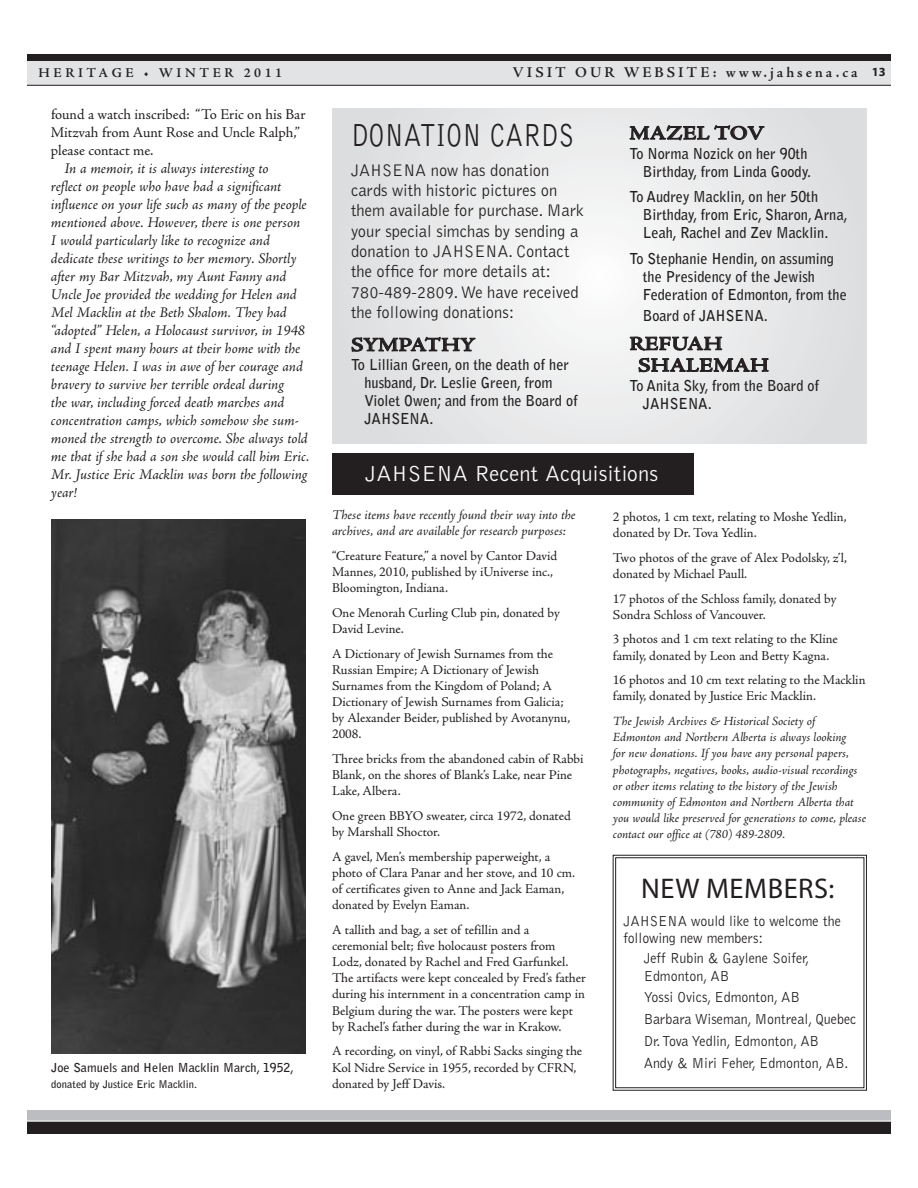
<style>
.page{position:relative;width:918px;height:1188px;background:#fff}
.page>*{position:absolute;margin:0;border:0;box-sizing:border-box;transform-origin:0 0}
.t1{font:300 33px "Bell Gothic";color:#231f20;scale:.8 1}
.t2{font:28.5px "Myriad Pro";letter-spacing:.02em;color:#231f20}
.t3{font:300 22.5px "Bell Gothic";color:#fff}
.t4{font:600 19.5px/21.6px "Adobe Jenson Pro";letter-spacing:.01em;color:#231f20;scale:1.15 1}
.t5{font:300 17.4px/20.2px "Bell Gothic";color:#231f20;scale:.95 1}
.t6{font:italic 15px/18px "Adobe Jenson Pro";letter-spacing:-.005em;color:#231f20}
.t7{font:700 15px/18px "Bell Gothic";color:#231f20;scale:.95 1}
.t8{font:300 15px/21.8px "Bell Gothic";color:#231f20;scale:.93 1}
.t9{font:15px/18px "Adobe Jenson Pro";letter-spacing:-.005em;color:#231f20}
.t10{font:600 15px "Adobe Jenson Pro";letter-spacing:.2em;color:#231f20}
.t11{font:13.5px/16px "Adobe Jenson Pro";letter-spacing:-.005em;color:#231f20}
.t12{font:italic 13.5px/16px "Adobe Jenson Pro";letter-spacing:-.005em;color:#231f20}
.t13{font:600 13.5px "Adobe Jenson Pro";letter-spacing:.265em;color:#231f20}
.t14{font:italic 12.75px/16.2px "Adobe Jenson Pro";letter-spacing:-.005em;color:#231f20}
.t15{font:700 12.3px "Bell Gothic";color:#231f20}
.t16{font:700 10.5px "Bell Gothic";color:#231f20}
.s1{font-family:"Myriad Pro";font-weight:700;font-size:12.45px}
</style>
<div class="page">
<div style="left:27px;top:54px;width:864px;height:31px;background:#e2e3e4"></div>
<div style="left:27px;top:54px;width:864px;height:7px;background:#231f20"></div>
<hr style="left:27px;top:85px;width:864px;height:1px;background:#231f20">
<svg style="left:332px;top:108px;width:534px;height:336px"></svg>
<svg style="left:351px;top:337px;width:125px;height:15px"></svg>
<svg style="left:613px;top:855px;width:254px;height:236px"></svg>
<div style="left:615px;top:857px;width:249px;height:231px;border:1px solid #231f20"></div>
<div style="left:332px;top:453px;width:362px;height:42px;background:#231f20"></div>
<img style="left:51px;top:520px;width:254px;height:533px">
<svg style="left:629px;top:125px;width:136px;height:16px"></svg>
<svg style="left:629px;top:336px;width:94px;height:15px"></svg>
<svg style="left:638px;top:358px;width:131px;height:15px"></svg>
<div style="left:27px;top:1110px;width:864px;height:13px;background:#bcbdc0"></div>
<div style="left:27px;top:1122px;width:864px;height:12px;background:#231f20"></div>
<hr style="left:27px;top:1121px;width:864px;height:1px;background:#fff">
<p class="t13" style="left:39px;top:65px;width:174px">HERITAGE • winter</p>
<p class="t13" style="left:244px;top:65px;width:40px">2011</p>
<p class="t10" style="left:513px;top:64px;width:375px">VISIT OUR WEBSITE: www.jahsena.ca <span class="s1">13</span></p>
<p class="t9" style="left:51px;top:106px;width:256px">found a watch inscribed: “To Eric on his Bar<br>Mitzvah from Aunt Rose and Uncle Ralph,” please contact me.</p>
<p class="t6" style="left:51px;top:160px;width:260px;text-indent:13px">In a memoir, it is always interesting to<br>reflect on people who have had a significant influence on your life such as many of the people mentioned above. However, there is one person I would particularly like to recognize and dedicate these writings to her memory. Shortly after my Bar Mitzvah, my Aunt Fanny and Uncle Joe provided the wedding for Helen and Mel Macklin at the Beth Shalom. They had “adopted” Helen, a Holocaust survivor, in 1948 and I spent many hours at their home with the teenage Helen. I was in awe of her courage and bravery to survive her terrible ordeal during<br>the war, including forced death marches and concentration camps, which somehow she sum&shy;moned the strength to overcome. She always told me that if she had a son she would call him Eric.<br>Mr. Justice Eric Macklin was born the following year!</p>
<p class="t15" style="left:51px;top:1060px;width:244px">Joe Samuels and Helen Macklin March, 1952,</p>
<p class="t16" style="left:51px;top:1078px;width:147px">donated by Justice Eric Macklin.</p>
<h1 class="t1" style="left:351px;top:118px;width:281px">DONATION CARDS</h1>
<p class="t5" style="left:351px;top:160px;width:247px">JAHSENA now has donation cards with historic pictures on them available for purchase. Mark your special simchas by sending a donation to JAHSENA. Contact the office for more details at:<br>780‑489‑2809. We have received the following donations:</p>
<h3 class="t4" style="left:351px;top:334px;width:109px">SYMPATHY</h3>
<p class="t7" style="left:364px;top:356px;width:226px;text-indent:-13px">To Lillian Green, on the death of her husband, Dr. Leslie Green, from<br>Violet Owen; and from the Board of<br>JAHSENA.</p>
<h3 class="t4" style="left:629px;top:123px;width:119px">MAZEL TOV</h3>
<p class="t7" style="left:629px;top:144px;width:193px;text-align:right">To Norma Nozick on her 90th<br>Birthday, from Linda Goody.</p>
<p class="t7" style="left:643px;top:188px;width:217px;text-indent:-13px">To Audrey Macklin, on her 50th<br>Birthday, from Eric, Sharon, Arna,<br>Leah, Rachel and Zev Macklin.</p>
<p class="t7" style="left:643px;top:249px;width:216px;text-indent:-13px">To Stephanie Hendin, on assuming the Presidency of the Jewish<br>Federation of Edmonton, from the</p>
<p class="t7" style="left:643px;top:307px;width:133px">Board of JAHSENA.</p>
<h3 class="t4" style="left:638px;top:333px;width:115px;text-indent:-9px">REFUAH<br>SHALEMAH</h3>
<p class="t7" style="left:643px;top:377px;width:187px;text-indent:-13px">To Anita Sky, from the Board of<br>JAHSENA.</p>
<h3 class="t3" style="left:365px;top:462px;width:294px">JAHSENA Recent Acquisitions</h3>
<p class="t12" style="left:332px;top:507px;width:245px">These items have recently found their way into the archives, and are available for research purposes:</p>
<p class="t11" style="left:332px;top:548px;width:227px">“Creature Feature,” a novel by Cantor David<br>Mannes, 2010, published by iUniverse inc.,<br>Bloomington, Indiana.</p>
<p class="t11" style="left:332px;top:605px;width:229px">One Menorah Curling Club pin, donated by<br>David Levine.</p>
<p class="t11" style="left:332px;top:646px;width:240px">A Dictionary of Jewish Surnames from the Russian Empire; A Dictionary of Jewish Surnames from the Kingdom of Poland; A Dictionary of Jewish Surnames from Galicia; by Alexander Beider, published by Avotanynu, 2008.</p>
<p class="t11" style="left:332px;top:751px;width:253px">Three bricks from the abandoned cabin of Rabbi<br>Blank, on the shores of Blank’s Lake, near Pine<br>Lake, Albera.</p>
<p class="t11" style="left:332px;top:808px;width:67px">One green BBYO</p>
<p class="t11" style="left:613px;top:509px;width:235px">2 photos, 1 cm text, relating to Moshe Yedlin, donated by Dr. Tova Yedlin.</p>
<p class="t11" style="left:613px;top:550px;width:236px">Two photos of the grave of Alex Podolsky, z’l, donated by Michael Paull.</p>
<p class="t11" style="left:613px;top:591px;width:225px">17 photos of the Schloss family, donated by<br>Sondra Schloss of Vancouver.</p>
<p class="t11" style="left:613px;top:631px;width:227px">3 photos and 1 cm text relating to the Kline family, donated by Leon and Betty Kagna.</p>
<p class="t11" style="left:613px;top:672px;width:254px">16 photos and 10 cm text relating to the Macklin family, donated by Justice Eric Macklin.</p>
<p class="t14" style="left:613px;top:714px;width:255px">The Jewish Archives &amp; Historical Society of Edmonton and Northern Alberta is always looking<br>for new donations. If you have any personal papers, photographs, negatives, books, audio-visual recordings or other items relating to the history of the Jewish community of Edmonton and Northern Alberta that you would like preserved for generations to come, please contact our office at (780) 489-2809.</p>
<p class="t11" style="left:332px;top:808px;width:240px;text-indent:94px">sweater, circa 1972, donated by Marshall Shoctor.</p>
<p class="t11" style="left:332px;top:849px;width:245px">A gavel, Men’s membership paperweight, a photo of Clara Panar and her stove, and 10 cm. of certificates given to Anne and Jack Eaman, donated by Evelyn Eaman.</p>
<p class="t11" style="left:332px;top:922px;width:255px">A tallith and bag, a set of tefillin and a ceremonial belt; five holocaust posters from Lodz, donated by Rachel and Fred Garfunkel.<br>The artifacts were kept concealed by Fred’s father during his internment in a concentration camp in Belgium during the war. The posters were kept by Rachel’s father during the war in Krakow.</p>
<p class="t11" style="left:332px;top:1043px;width:252px">A recording, on vinyl, of Rabbi Sacks singing the<br>Kol Nidre Service in 1955, recorded by CFRN, donated by Jeff Davis.</p>
<h2 class="t2" style="left:641px;top:871px;width:195px">NEW MEMBERS:</h2>
<p class="t8" style="left:623px;top:913px;width:235px;line-height:17.2px">JAHSENA would like to welcome the following new members:</p>
<p class="t8" style="left:644px;top:950px;width:180px;line-height:17.2px">Jeff Rubin &amp; Gaylene Soifer,<br>Edmonton, AB</p>
<p class="t8" style="left:644px;top:987px;width:230px">Yossi Ovics, Edmonton, AB<br>Barbara Wiseman, Montreal, Quebec<br>Dr. Tova Yedlin, Edmonton, AB<br>Andy &amp; Miri Feher, Edmonton, AB.</p>
</div>
